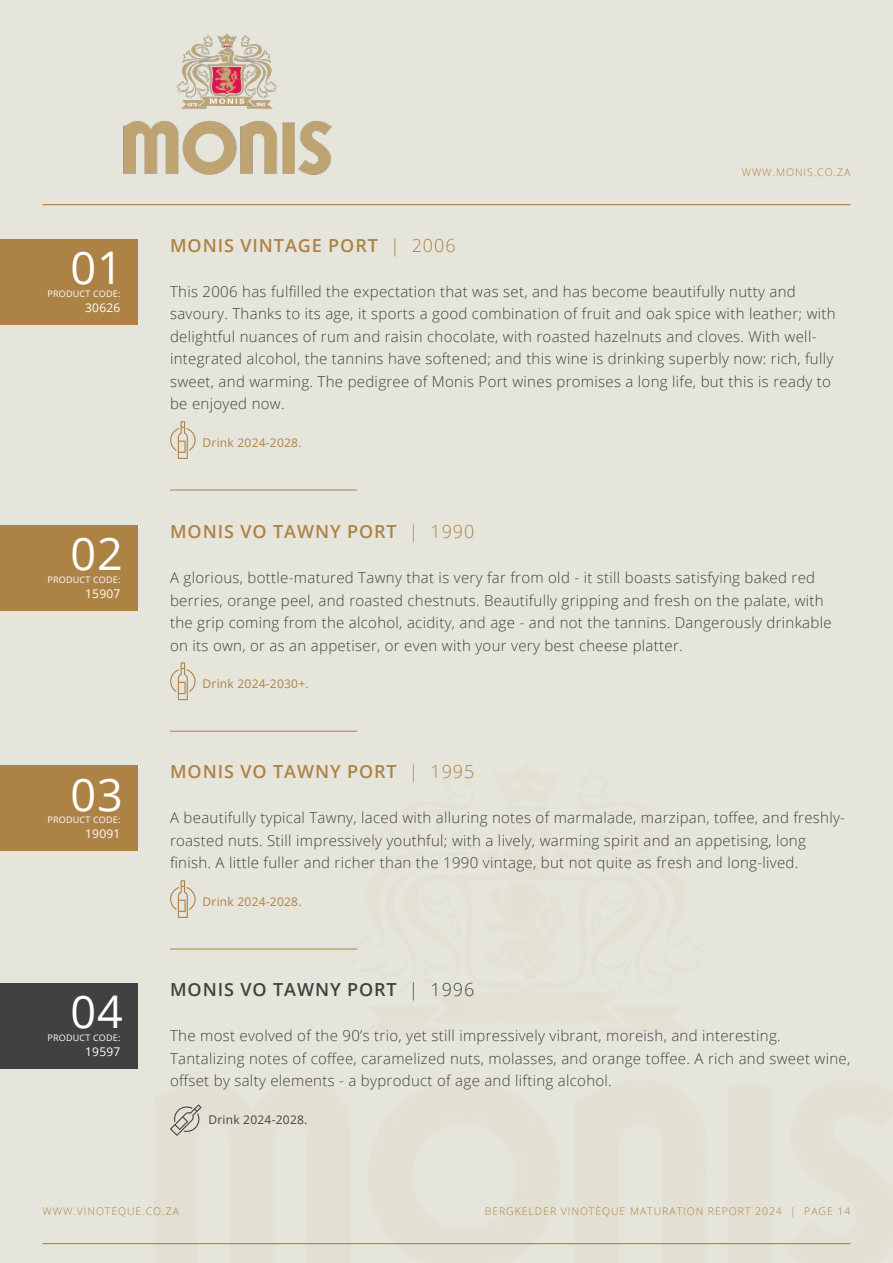
<style>
.page{position:relative;width:893px;height:1263px;background:#e6e5db}
.page>*{position:absolute;margin:0;border:0;box-sizing:border-box;transform-origin:0 0}
.t1{font:45px "Open Sans";letter-spacing:.02em;color:#fff}
.t2{font:600 18px "Open Sans";letter-spacing:.05em;color:#ad8245}
.t3{font:600 18px "Open Sans";letter-spacing:.05em;color:#414042}
.t4{font:300 15px/22.5px "Open Sans";letter-spacing:.02em;color:#414042}
.t5{font:12px "Open Sans";letter-spacing:.02em;color:#ad8245}
.t6{font:12px "Open Sans";letter-spacing:.02em;color:#fff}
.t7{font:12px "Open Sans";letter-spacing:.02em;color:#414042}
.t8{font:300 10.5px "Open Sans";letter-spacing:.09em;color:#ad8245}
.t9{font:9px "Open Sans";letter-spacing:.02em;color:#fff}
.s1{font-weight:300}
</style>
<div class="page">
<hr style="left:43px;top:1243px;width:807px;height:1px;background:#ad8245">
<svg style="left:170px;top:421px;width:26px;height:38px"></svg>
<hr style="left:170px;top:490px;width:187px;height:1px;background:#ad8245">
<svg style="left:170px;top:662px;width:26px;height:38px"></svg>
<hr style="left:170px;top:731px;width:187px;height:1px;background:#ad8245">
<div style="left:0;top:239px;width:138px;height:85px;background:#ad8245"></div>
<div style="left:0;top:525px;width:138px;height:85px;background:#ad8245"></div>
<div style="left:0;top:765px;width:138px;height:86px;background:#ad8245"></div>
<div style="left:0;top:983px;width:138px;height:85px;background:#414042"></div>
<img style="left:123px;top:33px;width:209px;height:142px">
<hr style="left:43px;top:204px;width:807px;height:1px;background:#ad8245">
<img style="left:132px;top:880px;width:719px;height:365px">
<h1 class="t1" style="left:71px;top:237px;width:54px">01</h1>
<p class="t9" style="left:48px;top:287px;width:74px">PRODUCT CODE:</p>
<p class="t6" style="left:85px;top:299px;width:37px">30626</p>
<h1 class="t1" style="left:71px;top:523px;width:54px">02</h1>
<p class="t9" style="left:48px;top:574px;width:74px">PRODUCT CODE:</p>
<p class="t6" style="left:85px;top:585px;width:37px">15907</p>
<h1 class="t1" style="left:71px;top:763px;width:54px">03</h1>
<p class="t9" style="left:48px;top:814px;width:74px">PRODUCT CODE:</p>
<p class="t6" style="left:85px;top:826px;width:37px">19091</p>
<h1 class="t1" style="left:71px;top:981px;width:54px">04</h1>
<p class="t9" style="left:48px;top:1032px;width:74px">PRODUCT CODE:</p>
<p class="t6" style="left:85px;top:1044px;width:37px">19597</p>
<p class="t8" style="left:742px;top:165px;width:110px">WWW.MONIS.CO.ZA</p>
<p class="t2" style="left:170px;top:233px;width:287px">MONIS VINTAGE PORT <span class="s1">| 2006</span></p>
<p class="t4" style="left:170px;top:280px;width:667px">This 2006 has fulfilled the expectation that was set, and has become beautifully nutty and savoury. Thanks to its age, it sports a good combination of fruit and oak spice with leather; with delightful nuances of rum and raisin chocolate, with roasted hazelnuts and cloves. With well&shy;integrated alcohol, the tannins have softened; and this wine is drinking superbly now: rich, fully sweet, and warming. The pedigree of Monis Port wines promises a long life, but this is ready to be enjoyed now.</p>
<p class="t5" style="left:203px;top:434px;width:101px">Drink 2024-2028.</p>
<p class="t2" style="left:170px;top:519px;width:306px">MONIS VO TAWNY PORT <span class="s1">| 1990</span></p>
<p class="t4" style="left:170px;top:566px;width:663px">A glorious, bottle-matured Tawny that is very far from old - it still boasts satisfying baked red berries, orange peel, and roasted chestnuts. Beautifully gripping and fresh on the palate, with the grip coming from the alcohol, acidity, and age - and not the tannins. Dangerously drinkable on its own, or as an appetiser, or even with your very best cheese platter.</p>
<p class="t5" style="left:203px;top:676px;width:108px">Drink 2024-2030+.</p>
<p class="t2" style="left:170px;top:760px;width:306px">MONIS VO TAWNY PORT <span class="s1">| 1995</span></p>
<p class="t4" style="left:170px;top:806px;width:676px">A beautifully typical Tawny, laced with alluring notes of marmalade, marzipan, toffee, and freshly&shy;roasted nuts. Still impressively youthful; with a lively, warming spirit and an appetising, long finish. A little fuller and richer than the 1990 vintage, but not quite as fresh and long-lived.</p>
<p class="t5" style="left:203px;top:893px;width:101px">Drink 2024-2028.</p>
<p class="t3" style="left:170px;top:977px;width:306px">MONIS VO TAWNY PORT <span class="s1">| 1996</span></p>
<p class="t4" style="left:170px;top:1024px;width:682px">The most evolved of the 90’s trio, yet still impressively vibrant, moreish, and interesting.<br>Tantalizing notes of coffee, caramelized nuts, molasses, and orange toffee. A rich and sweet wine, offset by salty elements - a byproduct of age and lifting alcohol.</p>
<p class="t7" style="left:208px;top:1111px;width:101px">Drink 2024-2028.</p>
<p class="t8" style="left:43px;top:1204px;width:138px">WWW.VINOTEQUE.CO.ZA</p>
<p class="t8" style="left:485px;top:1204px;width:367px">BERGKELDER VINOTÈQUE MATURATION REPORT 2024 | PAGE 14</p>
</div>
